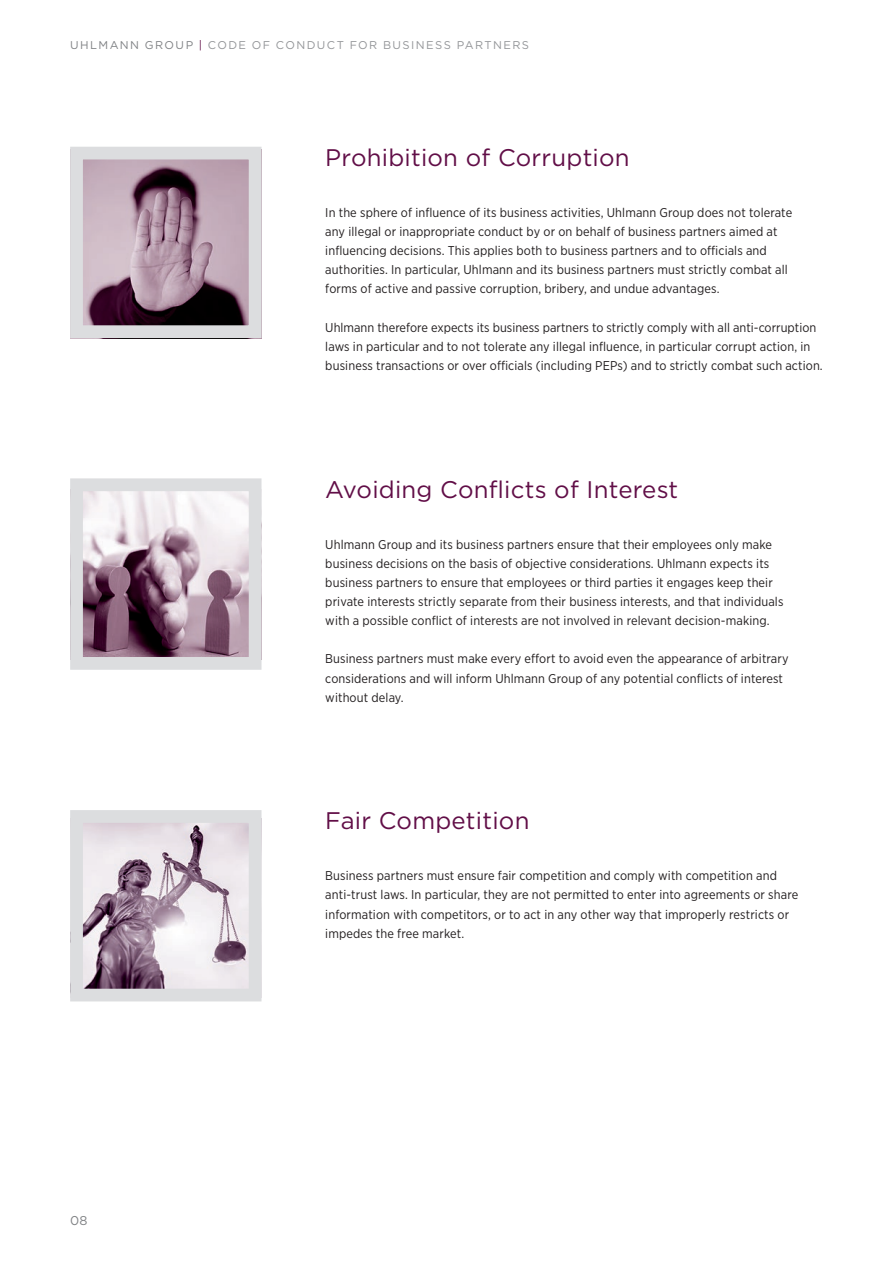
<style>
.page{position:relative;width:893px;height:1263px;background:#fff}
.page>*{position:absolute;margin:0;border:0;box-sizing:border-box;transform-origin:0 0}
.t1{font:24px "Gotham";letter-spacing:.01em;color:#610e47}
.t2{font:12.75px/19.2px "Gotham Narrow";letter-spacing:.01em;color:#231f20}
.t3{font:12.75px "Gotham";color:#808285}
.t4{font:11.25px "Gotham";letter-spacing:.13em;color:#939598}
.s1{color:#808285}
.s2{color:#610e47}
</style>
<div class="page">
<img style="left:84px;top:161px;width:163px;height:163px">
<div style="left:70px;top:147px;width:191px;height:191px;border:13px solid #dcdddf"></div>
<img style="left:84px;top:492px;width:163px;height:164px">
<div style="left:70px;top:478px;width:191px;height:192px;border:13px solid #dcdddf"></div>
<img style="left:84px;top:824px;width:163px;height:163px">
<div style="left:70px;top:810px;width:191px;height:191px;border:13px solid #dcdddf"></div>
<p class="t4" style="left:70px;top:38px;width:460px"><span class="s1">UHLMANN GROUP</span> <span class="s2">|</span> CODE OF CONDUCT FOR BUSINESS PARTNERS</p>
<h1 class="t1" style="left:325px;top:142px;width:306px">Prohibition of Corruption</h1>
<p class="t2" style="left:325px;top:203px;width:468px">In the sphere of influence of its business activities, Uhlmann Group does not tolerate any illegal or inappropriate conduct by or on behalf of business partners aimed at influencing decisions. This applies both to business partners and to officials and authorities. In particular, Uhlmann and its business partners must strictly combat all forms of active and passive corruption, bribery, and undue advantages.</p>
<p class="t2" style="left:325px;top:317px;width:499px">Uhlmann therefore expects its business partners to strictly comply with all anti-corruption laws in particular and to not tolerate any illegal influence, in particular corrupt action, in business transactions or over officials (including PEPs) and to strictly combat such action.</p>
<h1 class="t1" style="left:325px;top:474px;width:355px">Avoiding Conflicts of Interest</h1>
<p class="t2" style="left:325px;top:534px;width:460px">Uhlmann Group and its business partners ensure that their employees only make business decisions on the basis of objective considerations. Uhlmann expects its business partners to ensure that employees or third parties it engages keep their private interests strictly separate from their business interests, and that individuals with a possible conflict of interests are not involved in relevant decision-making.</p>
<p class="t2" style="left:325px;top:649px;width:465px">Business partners must make every effort to avoid even the appearance of arbitrary considerations and will inform Uhlmann Group of any potential conflicts of interest without delay.</p>
<h1 class="t1" style="left:325px;top:805px;width:206px">Fair Competition</h1>
<p class="t3" style="left:70px;top:1212px;width:19px">08</p>
<p class="t2" style="left:325px;top:866px;width:474px">Business partners must ensure fair competition and comply with competition and anti-trust laws. In particular, they are not permitted to enter into agreements or share information with competitors, or to act in any other way that improperly restricts or impedes the free market.</p>
</div>
